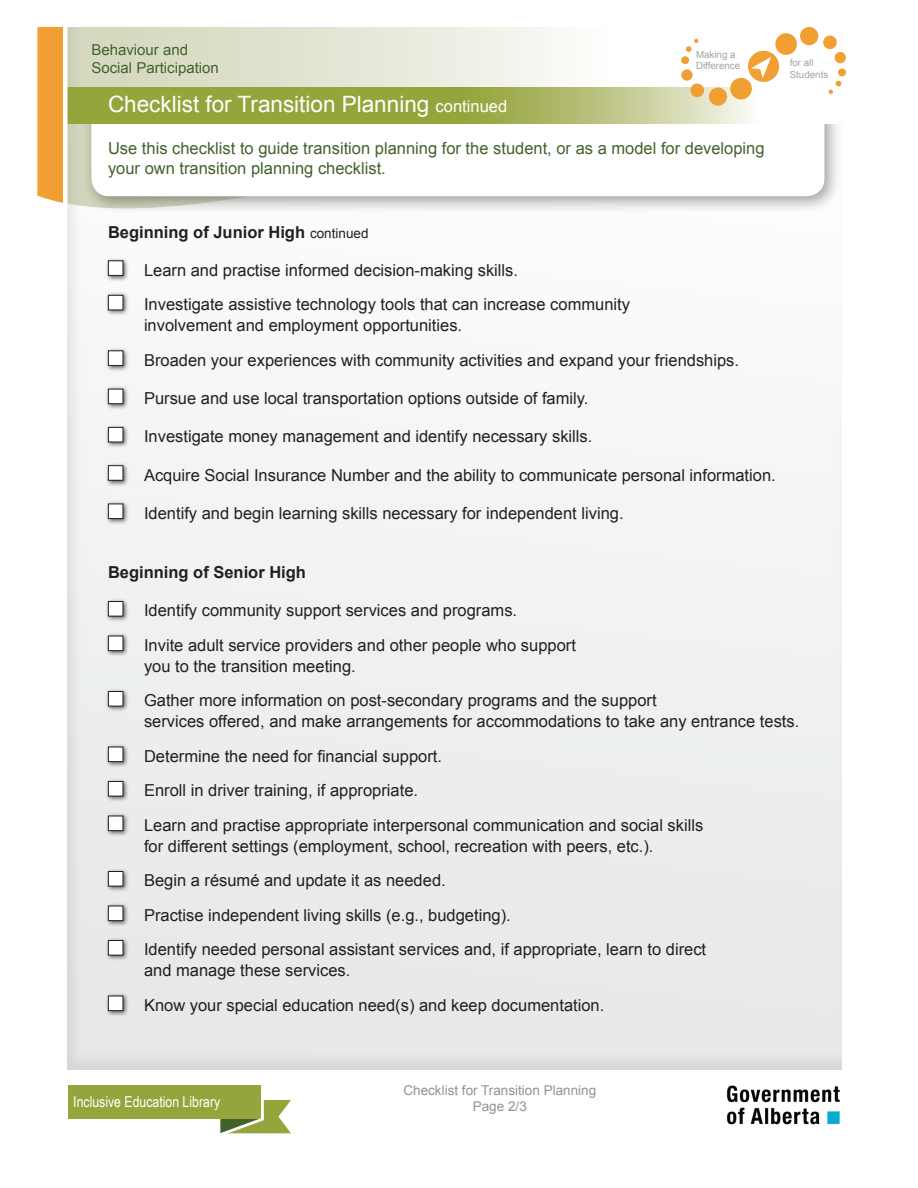
<style>
.page{position:relative;width:918px;height:1188px;background:#fff}
.page>*{position:absolute;margin:0;border:0;box-sizing:border-box;transform-origin:0 0}
.t1{font:22.5px "Arial";color:#fff}
.Body{font:16.5px/21px "Arial";color:#231f20}
.t2{font:16.5px/19.8px "Arial";color:#42622d}
.Body-2{font:700 16.5px "Arial";color:#231f20}
.t3{font:15px "Arial";color:#42622d}
.t4{font:15px "Arial Narrow";color:#fff}
.t5{font:13.5px/16.2px "Arial";color:#919396;text-align:center}
.t6{font:9.75px/11.6px "Arial";color:#a1a3a6}
.s1{font-size:16.5px}
.s2{font-weight:400;font-size:13.5px}
</style>
<div class="page">
<div style="left:68px;top:1086px;width:193px;height:33px;background:#95a53c"></div>
<svg style="left:209px;top:1085px;width:82px;height:49px"></svg>
<img style="left:726px;top:1085px;width:114px;height:40px">
<div style="left:56px;top:21px;width:786px;height:1049px;background:#f0f2f2"></div>
<svg style="left:56px;top:27px;width:656px;height:183px"></svg>
<div style="left:81px;top:88px;width:762px;height:126px;background:#231f20;opacity:.45"></div>
<div style="left:91px;top:98px;width:733px;height:98px;background:#fff;border-radius:18px"></div>
<div style="left:38px;top:27px;width:25px;height:176px;background:#f19e33"></div>
<svg style="left:68px;top:88px;width:775px;height:36px;background:#b0bb6e"></svg>
<div style="left:63px;top:21px;width:5px;height:191px;background:#fff"></div>
<div style="left:105px;top:257px;width:25px;height:25px;background:#231f20;opacity:.75"></div>
<div style="left:108px;top:261px;width:15px;height:14px;background:#fff"></div>
<div style="left:108px;top:260px;width:15px;height:16px;border:1px solid #231f20"></div>
<div style="left:105px;top:292px;width:25px;height:25px;background:#231f20;opacity:.75"></div>
<div style="left:108px;top:295px;width:15px;height:15px;background:#fff"></div>
<div style="left:108px;top:295px;width:15px;height:15px;border:1px solid #231f20"></div>
<div style="left:105px;top:347px;width:25px;height:25px;background:#231f20;opacity:.75"></div>
<div style="left:108px;top:351px;width:15px;height:14px;background:#fff"></div>
<div style="left:108px;top:350px;width:15px;height:16px;border:1px solid #231f20"></div>
<div style="left:105px;top:385px;width:25px;height:25px;background:#231f20;opacity:.75"></div>
<div style="left:108px;top:389px;width:15px;height:15px;background:#fff"></div>
<div style="left:108px;top:389px;width:15px;height:15px;border:1px solid #231f20"></div>
<div style="left:105px;top:424px;width:25px;height:25px;background:#231f20;opacity:.75"></div>
<div style="left:108px;top:427px;width:15px;height:15px;background:#fff"></div>
<div style="left:108px;top:427px;width:15px;height:15px;border:1px solid #231f20"></div>
<div style="left:105px;top:462px;width:25px;height:25px;background:#231f20;opacity:.75"></div>
<div style="left:108px;top:466px;width:15px;height:14px;background:#fff"></div>
<div style="left:108px;top:465px;width:15px;height:16px;border:1px solid #231f20"></div>
<div style="left:105px;top:500px;width:25px;height:25px;background:#231f20;opacity:.75"></div>
<div style="left:108px;top:504px;width:15px;height:15px;background:#fff"></div>
<div style="left:108px;top:504px;width:15px;height:15px;border:1px solid #231f20"></div>
<div style="left:105px;top:598px;width:25px;height:25px;background:#231f20;opacity:.75"></div>
<div style="left:108px;top:602px;width:15px;height:14px;background:#fff"></div>
<div style="left:108px;top:601px;width:15px;height:15px;border:1px solid #231f20"></div>
<div style="left:105px;top:632px;width:25px;height:25px;background:#231f20;opacity:.75"></div>
<div style="left:108px;top:636px;width:15px;height:15px;background:#fff"></div>
<div style="left:108px;top:636px;width:15px;height:15px;border:1px solid #231f20"></div>
<div style="left:105px;top:688px;width:25px;height:25px;background:#231f20;opacity:.75"></div>
<div style="left:108px;top:692px;width:15px;height:14px;background:#fff"></div>
<div style="left:108px;top:691px;width:15px;height:15px;border:1px solid #231f20"></div>
<div style="left:105px;top:743px;width:25px;height:25px;background:#231f20;opacity:.75"></div>
<div style="left:108px;top:747px;width:15px;height:15px;background:#fff"></div>
<div style="left:108px;top:747px;width:15px;height:15px;border:1px solid #231f20"></div>
<div style="left:105px;top:778px;width:25px;height:25px;background:#231f20;opacity:.75"></div>
<div style="left:108px;top:782px;width:15px;height:14px;background:#fff"></div>
<div style="left:108px;top:781px;width:15px;height:15px;border:1px solid #231f20"></div>
<div style="left:105px;top:812px;width:25px;height:25px;background:#231f20;opacity:.75"></div>
<div style="left:108px;top:816px;width:15px;height:15px;background:#fff"></div>
<div style="left:108px;top:816px;width:15px;height:15px;border:1px solid #231f20"></div>
<div style="left:105px;top:868px;width:25px;height:25px;background:#231f20;opacity:.75"></div>
<div style="left:108px;top:872px;width:15px;height:14px;background:#fff"></div>
<div style="left:108px;top:871px;width:15px;height:15px;border:1px solid #231f20"></div>
<div style="left:105px;top:902px;width:25px;height:25px;background:#231f20;opacity:.75"></div>
<div style="left:108px;top:906px;width:15px;height:15px;background:#fff"></div>
<div style="left:108px;top:906px;width:15px;height:15px;border:1px solid #231f20"></div>
<div style="left:105px;top:937px;width:25px;height:25px;background:#231f20;opacity:.75"></div>
<div style="left:108px;top:940px;width:15px;height:15px;background:#fff"></div>
<div style="left:108px;top:940px;width:15px;height:15px;border:1px solid #231f20"></div>
<div style="left:105px;top:992px;width:25px;height:25px;background:#231f20;opacity:.75"></div>
<div style="left:108px;top:996px;width:15px;height:15px;background:#fff"></div>
<div style="left:108px;top:996px;width:15px;height:15px;border:1px solid #231f20"></div>
<div style="left:748px;top:51px;width:31px;height:31px;background:#f19e33;border-radius:50%"></div>
<div style="left:730px;top:78px;width:22px;height:21px;background:#f19e33;border-radius:50%"></div>
<div style="left:709px;top:87px;width:18px;height:19px;background:#f19e33;border-radius:50%"></div>
<div style="left:690px;top:84px;width:14px;height:13px;background:#f19e33;border-radius:50%"></div>
<div style="left:681px;top:69px;width:12px;height:12px;background:#f19e33;border-radius:50%"></div>
<div style="left:681px;top:56px;width:8px;height:8px;background:#f19e33;border-radius:50%"></div>
<svg style="left:686px;top:39px;width:12px;height:13px"></svg>
<div style="left:775px;top:33px;width:22px;height:22px;background:#f19e33;border-radius:50%"></div>
<div style="left:800px;top:27px;width:18px;height:18px;background:#f19e33;border-radius:50%"></div>
<div style="left:823px;top:36px;width:14px;height:13px;background:#f19e33;border-radius:50%"></div>
<div style="left:835px;top:52px;width:11px;height:11px;background:#f19e33;border-radius:50%"></div>
<div style="left:838px;top:69px;width:8px;height:7px;background:#f19e33;border-radius:50%"></div>
<svg style="left:829px;top:81px;width:12px;height:13px"></svg>
<svg style="left:751px;top:57px;width:20px;height:21px"></svg>
<p class="t3" style="left:91px;top:39px;width:98px">Behaviour and</p>
<p class="t3" style="left:91px;top:57px;width:129px">Social Participation</p>
<p class="t1" style="left:108px;top:90px;width:401px">Checklist for Transition Planning <span class="s1">continued</span></p>
<p class="t6" style="left:696px;top:49px;width:46px">Making a<br>Difference</p>
<p class="t6" style="left:790px;top:57px;width:25px">for all</p>
<p class="t6" style="left:790px;top:69px;width:40px">Students</p>
<p class="t2" style="left:108px;top:138px;width:658px">Use this checklist to guide transition planning for the student, or as a model for developing your own transition planning checklist.</p>
<p class="Body-2" style="left:108px;top:221px;width:262px">Beginning of Junior High <span class="s2">continued</span></p>
<p class="Body" style="left:144px;top:260px;width:376px">Learn and practise informed decision-making skills.</p>
<p class="Body" style="left:144px;top:294px;width:488px">Investigate assistive technology tools that can increase community involvement and employment opportunities.</p>
<p class="Body" style="left:144px;top:350px;width:597px">Broaden your experiences with community activities and expand your friendships.</p>
<p class="Body" style="left:144px;top:388px;width:446px">Pursue and use local transportation options outside of family.</p>
<p class="Body" style="left:144px;top:426px;width:450px">Investigate money management and identify necessary skills.</p>
<p class="Body" style="left:144px;top:465px;width:633px">Acquire Social Insurance Number and the ability to communicate personal information.</p>
<p class="Body" style="left:144px;top:503px;width:481px">Identify and begin learning skills necessary for independent living.</p>
<p class="Body-2" style="left:108px;top:561px;width:200px">Beginning of Senior High</p>
<p class="Body" style="left:144px;top:600px;width:375px">Identify community support services and programs.</p>
<p class="Body" style="left:144px;top:635px;width:433px">Invite adult service providers and other people who support you to the transition meeting.</p>
<p class="Body" style="left:144px;top:690px;width:657px">Gather more information on post-secondary programs and the support<br>services offered, and make arrangements for accommodations to take any entrance tests.</p>
<p class="Body" style="left:144px;top:746px;width:300px">Determine the need for financial support.</p>
<p class="Body" style="left:144px;top:780px;width:276px">Enroll in driver training, if appropriate.</p>
<p class="Body" style="left:144px;top:815px;width:561px">Learn and practise appropriate interpersonal communication and social skills for different settings (employment, school, recreation with peers, etc.).</p>
<p class="Body" style="left:144px;top:870px;width:303px">Begin a résumé and update it as needed.</p>
<p class="Body" style="left:144px;top:905px;width:368px">Practise independent living skills (e.g., budgeting).</p>
<p class="Body" style="left:144px;top:939px;width:564px">Identify needed personal assistant services and, if appropriate, learn to direct and manage these services.</p>
<p class="Body" style="left:144px;top:995px;width:462px">Know your special education need(s) and keep documentation.</p>
<p class="t4" style="left:73px;top:1091px;width:148px">Inclusive Education Library</p>
<p class="t5" style="left:403px;top:1082px;width:194px">Checklist for Transition Planning<br>Page 2/3</p>
</div>
